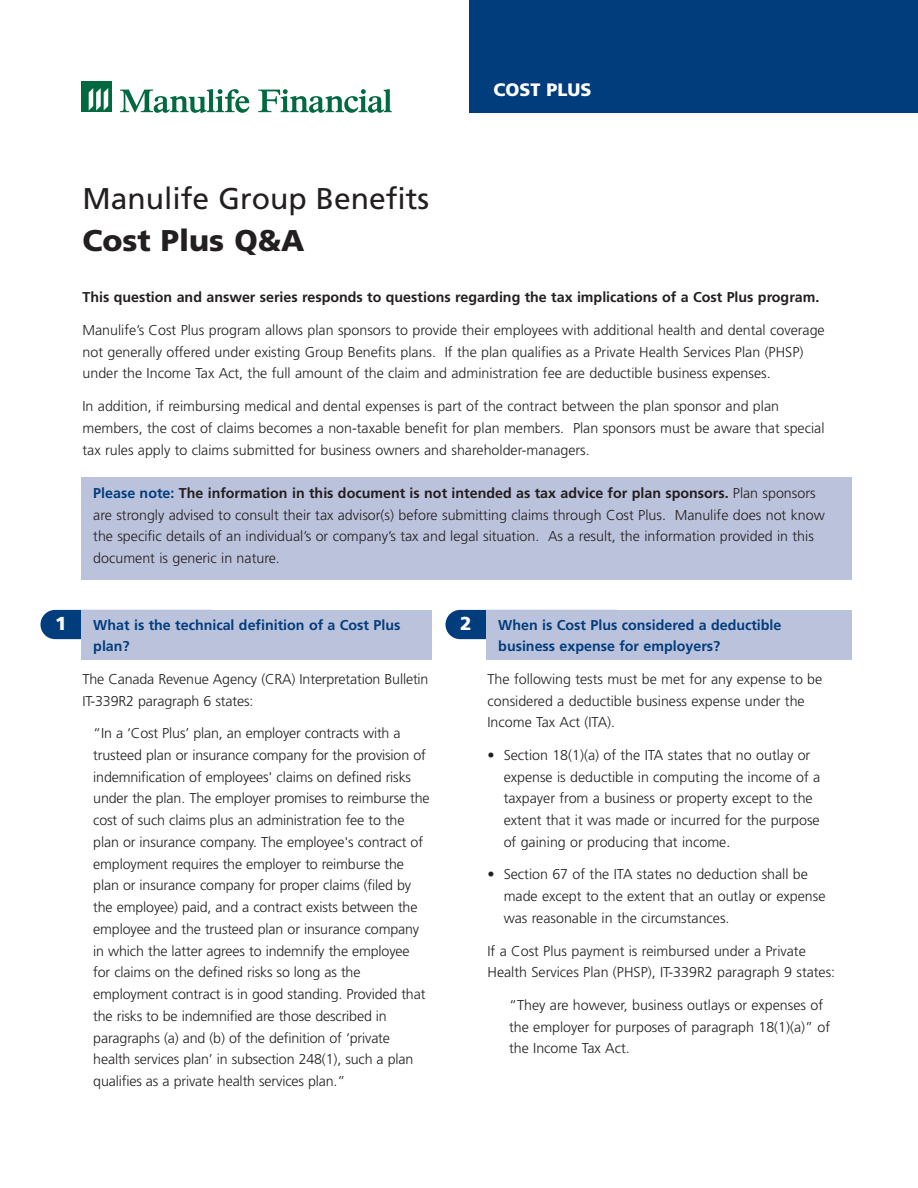
<style>
.page{position:relative;width:918px;height:1188px;background:#fff}
.page>*{position:absolute;margin:0;border:0;box-sizing:border-box;transform-origin:0 0}
.t1{font:30px "Frutiger";color:#231f20}
.t2{font:900 30px "Frutiger";color:#231f20}
.t3{font:900 18.75px "Frutiger";color:#fff}
.t4{font:900 18px "Frutiger";color:#fff}
.t5{font:300 14.25px/21.8px "Frutiger";color:#231f20}
.t6{font:700 14.25px/21.8px "Frutiger";color:#013d7d}
.t7{font:700 14.25px "Frutiger";color:#231f20}
.s1{font-weight:700;color:#013d7d}
.s2{font-weight:700}
</style>
<div class="page">
<div style="left:81px;top:477px;width:770px;height:103px;background:#bbc2db"></div>
<div style="left:40px;top:610px;width:186px;height:29px;background:#013d7d;border-radius:15px"></div>
<div style="left:81px;top:610px;width:351px;height:50px;background:#bbc2db"></div>
<div style="left:446px;top:610px;width:185px;height:29px;background:#013d7d;border-radius:15px"></div>
<div style="left:486px;top:610px;width:365px;height:50px;background:#bbc2db"></div>
<svg style="left:120px;top:89px;width:129px;height:24px"></svg>
<svg style="left:258px;top:89px;width:134px;height:24px"></svg>
<div style="left:81px;top:82px;width:31px;height:30px;background:#00693f"></div>
<svg style="left:89px;top:88px;width:19px;height:22px"></svg>
<div style="left:470px;top:0;width:448px;height:113px;background:#013d7d"></div>
<p class="t4" style="left:494px;top:82px;width:100px">COST PLUS</p>
<h1 class="t1" style="left:82px;top:186px;width:348px">Manulife Group Benefits</h1>
<h1 class="t2" style="left:82px;top:228px;width:223px">Cost Plus Q&amp;A</h1>
<p class="t7" style="left:82px;top:292px;width:738px">This question and answer series responds to questions regarding the tax implications of a Cost Plus program.</p>
<p class="t5" style="left:82px;top:320px;width:744px">Manulife’s Cost Plus program allows plan sponsors to provide their employees with additional health and dental coverage not generally offered under existing Group Benefits plans. If the plan qualifies as a Private Health Services Plan (PHSP) under the Income Tax Act, the full amount of the claim and administration fee are deductible business expenses.</p>
<p class="t5" style="left:82px;top:396px;width:744px">In addition, if reimbursing medical and dental expenses is part of the contract between the plan sponsor and plan members, the cost of claims becomes a non-taxable benefit for plan members. Plan sponsors must be aware that special tax rules apply to claims submitted for business owners and shareholder-managers.</p>
<p class="t5" style="left:93px;top:483px;width:733px"><span class="s1">Please note:</span> <span class="s2">The information in this document is not intended as tax advice for plan sponsors.</span> Plan sponsors are strongly advised to consult their tax advisor(s) before submitting claims through Cost Plus. Manulife does not know the specific details of an individual’s or company’s tax and legal situation. As a result, the information provided in this document is generic in nature.</p>
<h2 class="t3" style="left:55px;top:616px;width:13px">1</h2>
<h2 class="t3" style="left:460px;top:616px;width:13px">2</h2>
<p class="t6" style="left:93px;top:615px;width:309px">What is the technical definition of a Cost Plus plan?</p>
<p class="t5" style="left:82px;top:669px;width:348px">The Canada Revenue Agency (CRA) Interpretation Bulletin<br>IT-339R2 paragraph 6 states:</p>
<p class="t5" style="left:93px;top:723px;width:338px">“In a ‘Cost Plus’ plan, an employer contracts with a trusteed plan or insurance company for the provision of indemnification of employees' claims on defined risks under the plan. The employer promises to reimburse the cost of such claims plus an administration fee to the plan or insurance company. The employee's contract of employment requires the employer to reimburse the plan or insurance company for proper claims (filed by the employee) paid, and a contract exists between the employee and the trusteed plan or insurance company in which the latter agrees to indemnify the employee for claims on the defined risks so long as the employment contract is in good standing. Provided that the risks to be indemnified are those described in paragraphs (a) and (b) of the definition of ‘private health services plan’ in subsection 248(1), such a plan qualifies as a private health services plan.”</p>
<p class="t6" style="left:498px;top:615px;width:285px">When is Cost Plus considered a deductible business expense for employers?</p>
<p class="t5" style="left:488px;top:669px;width:336px">The following tests must be met for any expense to be considered a deductible business expense under the<br>Income Tax Act (ITA).</p>
<p class="t5" style="left:504px;top:745px;width:318px;text-indent:-16px">• Section 18(1)(a) of the ITA states that no outlay or expense is deductible in computing the income of a taxpayer from a business or property except to the extent that it was made or incurred for the purpose of gaining or producing that income.</p>
<p class="t5" style="left:504px;top:865px;width:323px;text-indent:-16px">• Section 67 of the ITA states no deduction shall be made except to the extent that an outlay or expense was reasonable in the circumstances.</p>
<p class="t5" style="left:488px;top:941px;width:349px">If a Cost Plus payment is reimbursed under a Private<br>Health Services Plan (PHSP), IT-339R2 paragraph 9 states:</p>
<p class="t5" style="left:509px;top:995px;width:323px">“They are however, business outlays or expenses of the employer for purposes of paragraph 18(1)(a)” of the Income Tax Act.</p>
</div>
